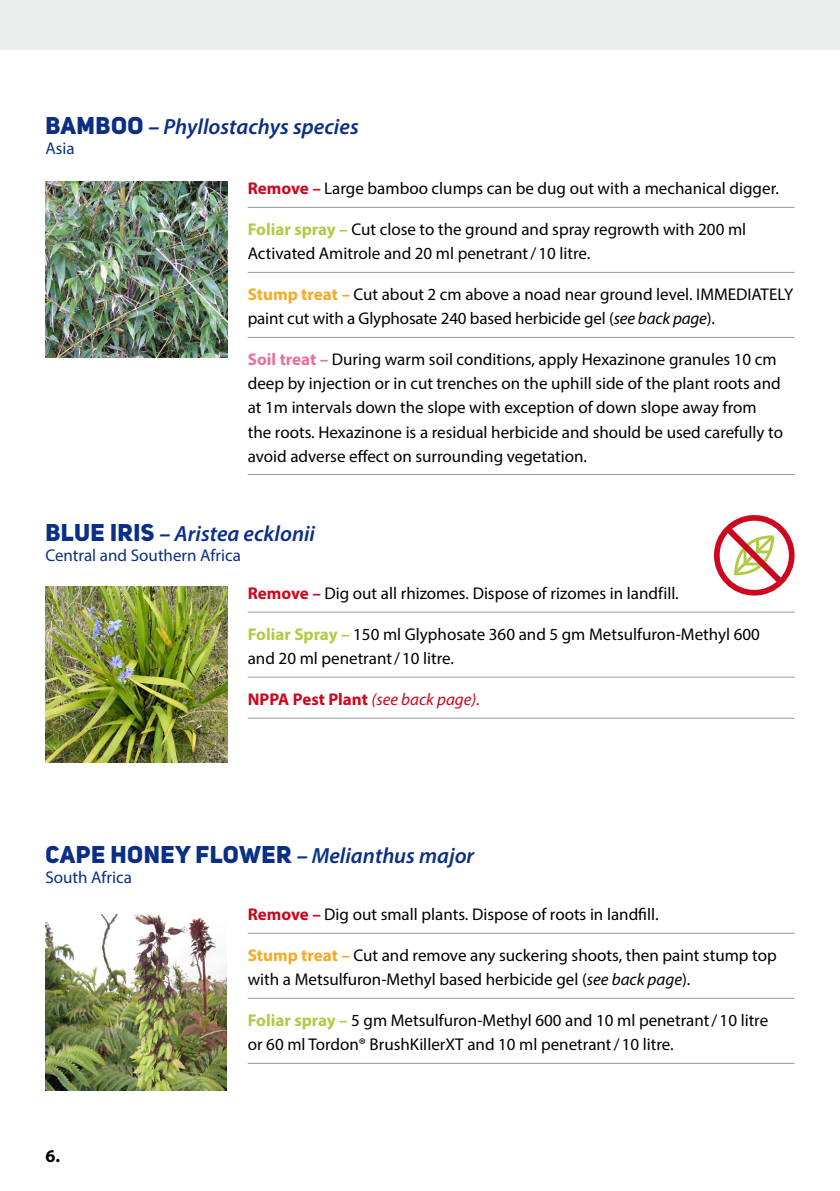
<style>
.page{position:relative;width:840px;height:1191px;background:#fff}
.page>*{position:absolute;margin:0;border:0;box-sizing:border-box;transform-origin:0 0}
.t1{font:24px "Uni Sans Heavy CAPS";letter-spacing:.02em;color:#0a2f85}
.t2{font:italic 600 22px "Myriad Pro";color:#0a2f85}
.t3{font:700 18px "Myriad Pro";color:#000}
.t4{font:17px/24px "Myriad Pro";color:#000}
.t5{font:17px "Myriad Pro";color:#0a2f85}
.t6{font:italic 17px "Myriad Pro";color:#cd071e}
.s1{font-family:"Uni Sans Heavy CAPS";font-weight:400;font-style:normal;font-size:24px}
.s2{font-weight:700}
.s3{font-weight:700;color:#cd071e}
.s4{font-weight:700;color:#b0ca44}
.s5{font-weight:700;color:#f6a924}
.s6{font-style:italic}
.s7{font-weight:700;color:#ea6ea3}
.s8{font-weight:700;font-style:normal}
.s9{font-family:"Myriad Pro";font-weight:700;font-style:italic;font-size:22px}
.s10{font-family:"Myriad Pro";font-weight:600;font-style:italic;font-size:22px}
</style>
<div class="page">
<div style="left:0;top:0;width:839px;height:50px;background:#eceded"></div>
<img style="left:45px;top:182px;width:182px;height:176px">
<img style="left:45px;top:914px;width:182px;height:176px">
<hr style="left:247px;top:932px;width:547px;height:1px;background:#999">
<hr style="left:247px;top:997px;width:547px;height:1px;background:#999">
<hr style="left:247px;top:1062px;width:547px;height:1px;background:#999">
<hr style="left:247px;top:207px;width:547px;height:1px;background:#999">
<hr style="left:247px;top:272px;width:547px;height:1px;background:#999">
<hr style="left:247px;top:337px;width:547px;height:1px;background:#999">
<hr style="left:247px;top:474px;width:547px;height:1px;background:#999">
<img style="left:45px;top:586px;width:182px;height:176px">
<hr style="left:247px;top:611px;width:547px;height:1px;background:#999">
<hr style="left:247px;top:676px;width:547px;height:1px;background:#999">
<hr style="left:247px;top:717px;width:547px;height:1px;background:#999">
<div style="left:713px;top:515px;width:81px;height:80px;border:6px solid #cd071e;border-radius:50%"></div>
<svg style="left:720px;top:522px;width:66px;height:66px"></svg>
<p class="t2" style="left:45px;top:113px;width:314px"><span class="s1">BAMBOO</span> <span class="s2">–</span> Phyllostachys species</p>
<p class="t5" style="left:45px;top:138px;width:31px">Asia</p>
<p class="t4" style="left:247px;top:176px;width:532px"><span class="s3">Remove –</span> Large bamboo clumps can be dug out with a mechanical digger.</p>
<p class="t4" style="left:247px;top:217px;width:499px"><span class="s4">Foliar spray –</span> Cut close to the ground and spray regrowth with 200 ml<br>Activated Amitrole and 20 ml penetrant/10 litre.</p>
<p class="t4" style="left:247px;top:282px;width:546px"><span class="s5">Stump treat –</span> Cut about 2 cm above a noad near ground level. IMMEDIATELY paint cut with a Glyphosate 240 based herbicide gel (<span class="s6">see back page</span>).</p>
<p class="t4" style="left:247px;top:347px;width:536px"><span class="s7">Soil treat –</span> During warm soil conditions, apply Hexazinone granules 10 cm deep by injection or in cut trenches on the uphill side of the plant roots and at 1m intervals down the slope with exception of down slope away from the roots. Hexazinone is a residual herbicide and should be used carefully to avoid adverse effect on surrounding vegetation.</p>
<p class="t2" style="left:45px;top:520px;width:271px"><span class="s1">BLUE IRIS</span> <span class="s2">–</span> Aristea ecklonii</p>
<p class="t5" style="left:45px;top:545px;width:197px">Central and Southern Africa</p>
<p class="t4" style="left:247px;top:581px;width:432px"><span class="s3">Remove –</span> Dig out all rhizomes. Dispose of rizomes in landfill.</p>
<p class="t4" style="left:247px;top:622px;width:513px"><span class="s4">Foliar Spray –</span> 150 ml Glyphosate 360 and 5 gm Metsulfuron-Methyl 600 and 20 ml penetrant/10 litre.</p>
<p class="t6" style="left:247px;top:689px;width:233px"><span class="s8">NPPA Pest Plant</span> (see back page).</p>
<h1 class="t1" style="left:45px;top:839px;width:430px">CAPE HONEY FLOWER <span class="s9">–</span> <span class="s10">Melianthus major</span></h1>
<p class="t5" style="left:45px;top:866px;width:88px">South Africa</p>
<p class="t4" style="left:247px;top:902px;width:412px"><span class="s3">Remove –</span> Dig out small plants. Dispose of roots in landfill.</p>
<p class="t4" style="left:247px;top:943px;width:530px"><span class="s5">Stump treat –</span> Cut and remove any suckering shoots, then paint stump top with a Metsulfuron-Methyl based herbicide gel (<span class="s6">see back page</span>).</p>
<p class="t4" style="left:247px;top:1008px;width:521px"><span class="s4">Foliar spray –</span> 5 gm Metsulfuron-Methyl 600 and 10 ml penetrant/10 litre or 60 ml Tordon® BrushKillerXT and 10 ml penetrant/10 litre.</p>
<p class="t3" style="left:45px;top:1144px;width:16px">6.</p>
</div>
